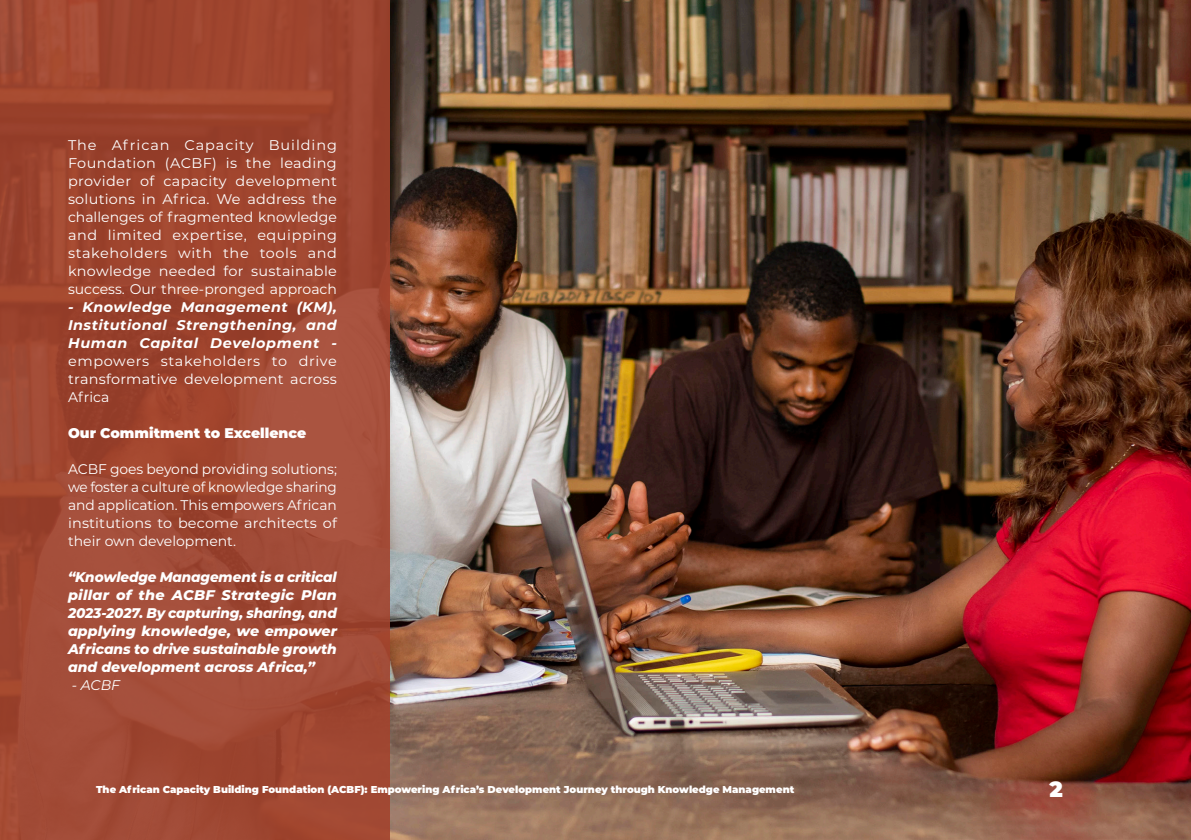
<style>
.page{position:relative;width:1191px;height:840px;background:#fff}
.page>*{position:absolute;margin:0;border:0;box-sizing:border-box;transform-origin:0 0}
.t1{font:900 22px "Montserrat";color:#fff}
.t2{font:14px/18px "Montserrat";color:#fff;text-align:justify}
.t3{font:italic 800 14px/18px "Montserrat";letter-spacing:-.005em;color:#fff;text-align:justify}
.t4{font:italic 700 14px/18px "Montserrat";letter-spacing:.035em;color:#fff;text-align:justify}
.t5{font:900 14px "Montserrat";color:#fff}
.t6{font:italic 14px "Montserrat";color:#fff}
.t7{font:900 10px "Montserrat";color:#fff}
.s1{font-weight:400;font-style:normal}
</style>
<div class="page">
<img style="left:389px;top:0;width:802px;height:839px">
<div style="left:0;top:0;width:389px;height:839px;background:#a3432d"></div>
<p class="t2" style="left:68px;top:135px;width:270px">The African Capacity Building Foundation (ACBF) is the leading provider of capacity development solutions in Africa. We address the challenges of fragmented knowledge and limited expertise, equipping stakeholders with the tools and knowledge needed for sustainable success. Our three-pronged approach</p>
<p class="t4" style="left:68px;top:297px;width:270px">- Knowledge Management (KM), Institutional Strengthening, and Human Capital Development - <span class="s1">empowers stakeholders to drive transformative development across Africa</span></p>
<p class="t5" style="left:68px;top:422px;width:240px">Our Commitment to Excellence</p>
<p class="t2" style="left:68px;top:459px;width:270px">ACBF goes beyond providing solutions; we foster a culture of knowledge sharing and application. This empowers African institutions to become architects of their own development.</p>
<p class="t3" style="left:68px;top:567px;width:270px">“Knowledge Management is a critical pillar of the ACBF Strategic Plan 2023-2027. By capturing, sharing, and applying knowledge, we empower Africans to drive sustainable growth and development across Africa,”</p>
<p class="t6" style="left:72px;top:675px;width:50px">- ACBF</p>
<p class="t7" style="left:96px;top:781px;width:700px">The African Capacity Building Foundation (ACBF): Empowering Africa’s Development Journey through Knowledge Management</p>
<p class="t1" style="left:1049px;top:772px;width:15px">2</p>
</div>
